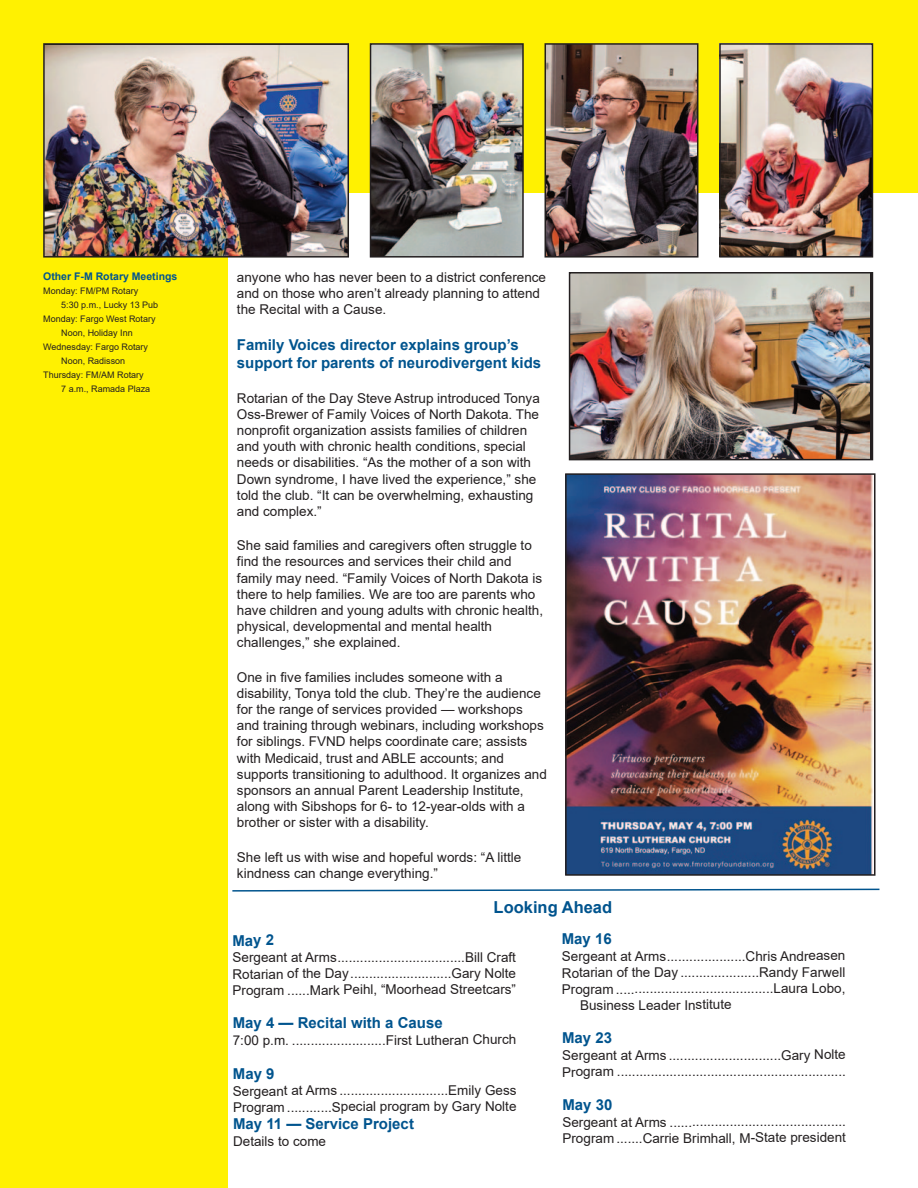
<style>
.page{position:relative;width:918px;height:1188px;background:#fff}
.page>*{position:absolute;margin:0;border:0;box-sizing:border-box;transform-origin:0 0}
.t1{font:700 16.5px "Arial";letter-spacing:-.005em;color:#00548e}
.t2{font:700 15px/18px "Arial";color:#00548e}
.t3{font:13.5px/16.2px "Arial";color:#231f20}
.t4{font:700 10.5px "Arial";color:#00548e}
.t5{font:9px "Arial";color:#231f20}
</style>
<div class="page">
<div style="left:0;top:24px;width:227px;height:1164px;background:#fff101"></div>
<div style="left:0;top:0;width:918px;height:192px;background:#fff101"></div>
<img style="left:568px;top:476px;width:305px;height:397px">
<div style="left:565px;top:473px;width:311px;height:403px;border:2px solid #231f20"></div>
<img style="left:46px;top:46px;width:300px;height:209px">
<div style="left:43px;top:43px;width:306px;height:215px;border:2px solid #231f20"></div>
<img style="left:373px;top:46px;width:148px;height:209px">
<div style="left:370px;top:43px;width:154px;height:215px;border:2px solid #231f20"></div>
<img style="left:548px;top:46px;width:147px;height:209px">
<div style="left:545px;top:43px;width:153px;height:215px;border:2px solid #231f20"></div>
<img style="left:722px;top:46px;width:148px;height:209px">
<div style="left:719px;top:43px;width:154px;height:215px;border:2px solid #231f20"></div>
<img style="left:572px;top:275px;width:297px;height:182px">
<div style="left:569px;top:272px;width:304px;height:188px;border:2px solid #231f20"></div>
<svg style="left:232px;top:888px;width:648px;height:4px"></svg>
<p class="t4" style="left:43px;top:270px;width:136px">Other F-M Rotary Meetings</p>
<p class="t5" style="left:43px;top:286px;width:97px">Monday: FM/PM Rotary</p>
<p class="t5" style="left:61px;top:300px;width:99px">5:30 p.m., Lucky 13 Pub</p>
<p class="t5" style="left:43px;top:314px;width:114px">Monday: Fargo West Rotary</p>
<p class="t5" style="left:61px;top:328px;width:73px">Noon, Holiday Inn</p>
<p class="t5" style="left:43px;top:342px;width:106px">Wednesday: Fargo Rotary</p>
<p class="t5" style="left:61px;top:356px;width:66px">Noon, Radisson</p>
<p class="t5" style="left:43px;top:370px;width:102px">Thursday: FM/AM Rotary</p>
<p class="t5" style="left:61px;top:384px;width:91px">7 a.m., Ramada Plaza</p>
<p class="t3" style="left:237px;top:269px;width:311px">anyone who has never been to a district conference and on those who aren’t already planning to attend the Recital with a Cause.</p>
<p class="t2" style="left:237px;top:335px;width:306px">Family Voices director explains group’s support for parents of neurodivergent kids</p>
<p class="t3" style="left:237px;top:390px;width:304px">Rotarian of the Day Steve Astrup introduced Tonya Oss-Brewer of Family Voices of North Dakota. The nonprofit organization assists families of children and youth with chronic health conditions, special needs or disabilities. “As the mother of a son with Down syndrome, I have lived the experience,” she told the club. “It can be overwhelming, exhausting and complex.”</p>
<p class="t3" style="left:237px;top:537px;width:308px">She said families and caregivers often struggle to find the resources and services their child and family may need. “Family Voices of North Dakota is there to help families. We are too are parents who have children and young adults with chronic health, physical, developmental and mental health challenges,” she explained.</p>
<p class="t3" style="left:237px;top:669px;width:311px">One in five families includes someone with a disability, Tonya told the club. They’re the audience for the range of services provided — workshops and training through webinars, including workshops for siblings. FVND helps coordinate care; assists with Medicaid, trust and ABLE accounts; and supports transitioning to adulthood. It organizes and sponsors an annual Parent Leadership Institute, along with Sibshops for 6- to 12-year-olds with a brother or sister with a disability.</p>
<p class="t3" style="left:237px;top:849px;width:286px">She left us with wise and hopeful words: “A little kindness can change everything.”</p>
<p class="t1" style="left:494px;top:898px;width:120px">Looking Ahead</p>
<p class="t2" style="left:232px;top:931px;width:43px">May 2</p>
<p class="t3" style="left:233px;top:949px;width:285px;text-align:justify">Sergeant at Arms..................................Bill Craft Rotarian of the Day...........................Gary Nolte Program ......Mark Peihl, “Moorhead Streetcars”</p>
<p class="t2" style="left:233px;top:1014px;width:212px">May 4 — Recital with a Cause</p>
<p class="t3" style="left:233px;top:1032px;width:285px">7:00 p.m. .........................First Lutheran Church</p>
<p class="t2" style="left:233px;top:1064px;width:43px">May 9</p>
<p class="t3" style="left:233px;top:1082px;width:285px">Sergeant at Arms .............................Emily Gess<br>Program ............Special program by Gary Nolte</p>
<p class="t2" style="left:233px;top:1115px;width:182px">May 11 — Service Project</p>
<p class="t3" style="left:233px;top:1133px;width:95px">Details to come</p>
<p class="t2" style="left:562px;top:930px;width:52px">May 16</p>
<p class="t3" style="left:562px;top:948px;width:285px">Sergeant at Arms.....................Chris Andreasen</p>
<p class="t3" style="left:562px;top:964px;width:285px">Rotarian of the Day .....................Randy Farwell</p>
<p class="t3" style="left:562px;top:980px;width:285px">Program ..........................................Laura Lobo,</p>
<p class="t3" style="left:580px;top:997px;width:153px">Business Leader Institute</p>
<p class="t2" style="left:562px;top:1029px;width:52px">May 23</p>
<p class="t3" style="left:562px;top:1047px;width:285px">Sergeant at Arms ..............................Gary Nolte<br>Program .............................................................</p>
<p class="t2" style="left:562px;top:1096px;width:52px">May 30</p>
<p class="t3" style="left:562px;top:1114px;width:285px">Sergeant at Arms ...............................................<br>Program .......Carrie Brimhall, M-State president</p>
</div>
